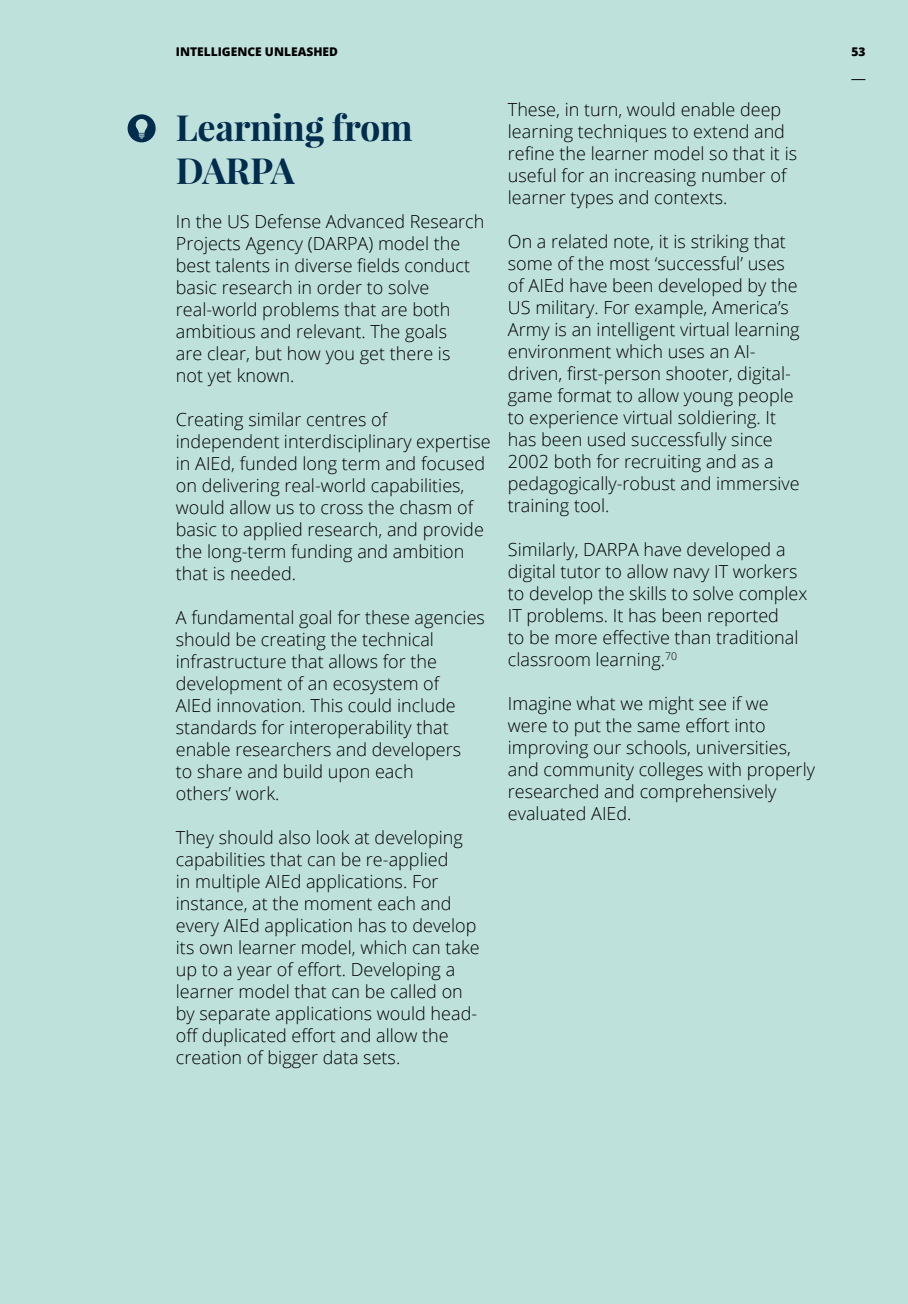
<style>
.page{position:relative;width:908px;height:1304px;background:#fff}
.page>*{position:absolute;margin:0;border:0;box-sizing:border-box;transform-origin:0 0}
.t1{font:700 36px/43.2px "Playfair Display";letter-spacing:-.01em;color:#002c4d}
.t2{font:300 18px/22px "Open Sans";color:#000}
.t3{font:800 12px "Open Sans";color:#000}
</style>
<div class="page">
<div style="left:0;top:0;width:907px;height:1304px;background:#bfe1db"></div>
<svg style="left:851px;top:79px;width:14px;height:1px"></svg>
<div style="left:128px;top:114px;width:27px;height:28px;background:#002c4d;border-radius:50%"></div>
<svg style="left:136px;top:119px;width:11px;height:20px"></svg>
<p class="t3" style="left:176px;top:42px;width:163px">INTELLIGENCE UNLEASHED</p>
<p class="t3" style="left:851px;top:42px;width:16px">53</p>
<h1 class="t1" style="left:176px;top:106px;width:238px">Learning from<br>DARPA</h1>
<p class="t2" style="left:176px;top:210px;width:310px">In the US Defense Advanced Research<br>Projects Agency (DARPA) model the best talents in diverse fields conduct basic research in order to solve real-world problems that are both ambitious and relevant. The goals<br>are clear, but how you get there is<br>not yet known.</p>
<p class="t2" style="left:176px;top:408px;width:316px">Creating similar centres of independent interdisciplinary expertise in AIEd, funded long term and focused on delivering real-world capabilities, would allow us to cross the chasm of basic to applied research, and provide the long-term funding and ambition that is needed.</p>
<p class="t2" style="left:176px;top:606px;width:310px">A fundamental goal for these agencies should be creating the technical infrastructure that allows for the development of an ecosystem of<br>AIEd innovation. This could include standards for interoperability that enable researchers and developers<br>to share and build upon each<br>others’ work.</p>
<p class="t2" style="left:176px;top:826px;width:305px">They should also look at developing capabilities that can be re-applied<br>in multiple AIEd applications. For instance, at the moment each and every AIEd application has to develop its own learner model, which can take up to a year of effort. Developing a learner model that can be called on by separate applications would head&shy;off duplicated effort and allow the creation of bigger data sets.</p>
<p class="t2" style="left:507px;top:98px;width:290px">These, in turn, would enable deep learning techniques to extend and refine the learner model so that it is useful for an increasing number of learner types and contexts.</p>
<p class="t2" style="left:507px;top:230px;width:293px">On a related note, it is striking that some of the most ‘successful’ uses of AIEd have been developed by the US military. For example, America’s Army is an intelligent virtual learning environment which uses an AI&shy;driven, first-person shooter, digital&shy;game format to allow young people to experience virtual soldiering. It has been used successfully since 2002 both for recruiting and as a pedagogically-robust and immersive training tool.</p>
<p class="t2" style="left:507px;top:538px;width:301px">Similarly, DARPA have developed a digital tutor to allow navy IT workers to develop the skills to solve complex IT problems. It has been reported<br>to be more effective than traditional classroom learning.<sup>70</sup></p>
<p class="t2" style="left:507px;top:692px;width:308px">Imagine what we might see if we<br>were to put the same effort into improving our schools, universities, and community colleges with properly researched and comprehensively evaluated AIEd.</p>
</div>
